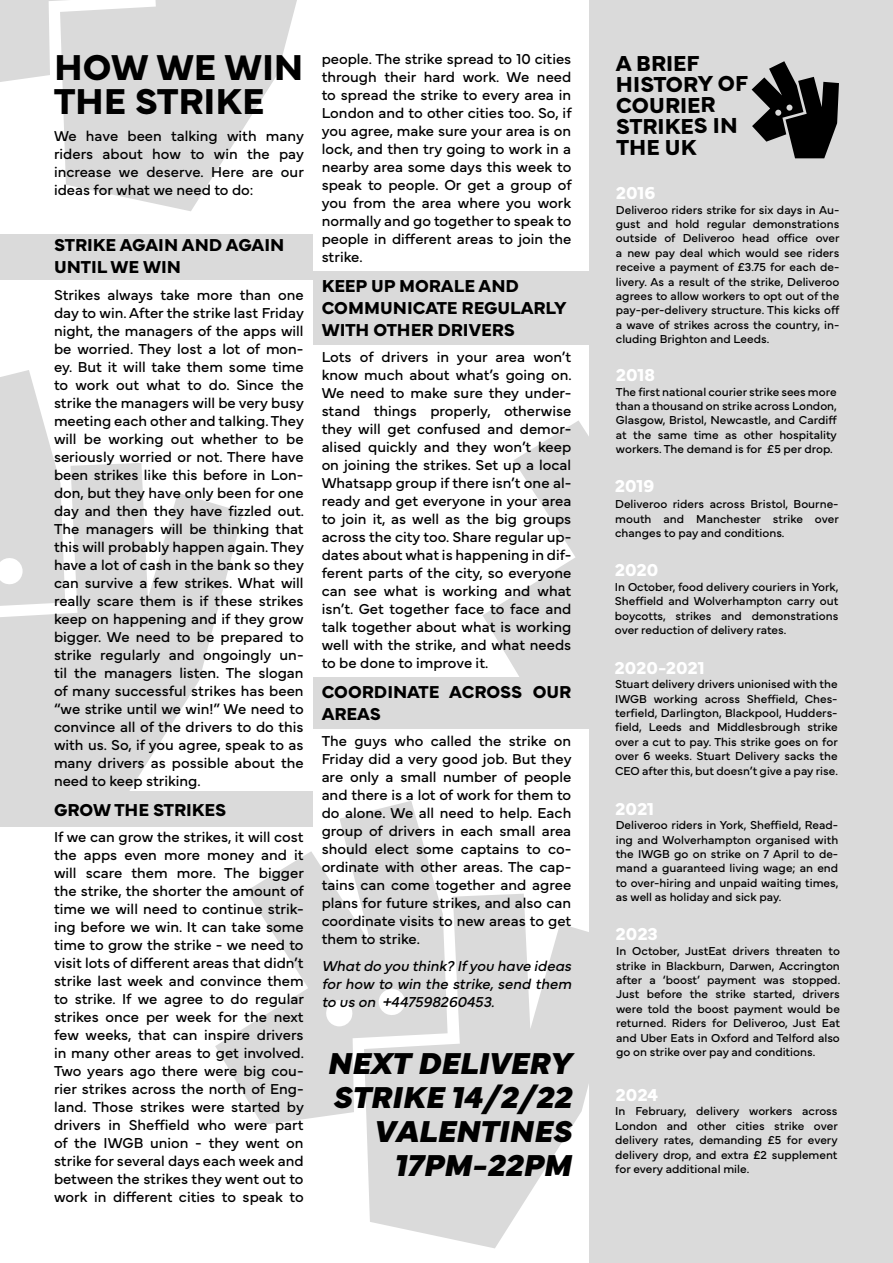
<style>
.page{position:relative;width:893px;height:1263px;background:#fff}
.page>*{position:absolute;margin:0;border:0;box-sizing:border-box;transform-origin:0 0}
.t1{font:700 37.5px/34.5px "Mundial";color:#000}
.t2{font:italic 900 31.5px/34px "Mundial";color:#000;text-align:right}
.t3{font:700 22.5px/21px "Mundial";color:#000}
.t4{font:700 18px/21.6px "Mundial";color:#000}
.t5{font:700 18px "Mundial";color:#fff}
.t6{font:15px/18px "Mundial";color:#000;text-align:justify}
.t7{font:italic 15px/18px "Mundial";color:#000;text-align:justify}
.t8{font:12px/14.4px "Mundial";color:#000;text-align:justify}
</style>
<div class="page">
<svg style="left:0;top:370px;width:55px;height:93px"></svg>
<svg style="left:0;top:463px;width:243px;height:329px;fill:#dadada"></svg>
<svg style="left:482px;top:420px;width:107px;height:257px;fill:#dadada"></svg>
<svg style="left:215px;top:801px;width:222px;height:324px;fill:#dadada"></svg>
<svg style="left:364px;top:894px;width:225px;height:354px;fill:#dadada"></svg>
<svg style="left:0;top:0;width:60px;height:82px"></svg>
<svg style="left:60px;top:0;width:237px;height:211px;fill:#dadada"></svg>
<div style="left:589px;top:0;width:304px;height:1263px;background:#dadada"></div>
<div style="left:0;top:234px;width:313px;height:46px;background:#dadada"></div>
<div style="left:0;top:792px;width:313px;height:35px;background:#dadada"></div>
<div style="left:313px;top:271px;width:279px;height:74px;background:#dadada"></div>
<div style="left:313px;top:677px;width:279px;height:52px;background:#dadada"></div>
<svg style="left:752px;top:61px;width:87px;height:97px"></svg>
<h1 class="t1" style="left:54px;top:46px;width:251px">HOW WE WIN<br>THE STRIKE</h1>
<p class="t6" style="left:54px;top:125px;width:251px">We have been talking with many riders about how to win the pay increase we deserve. Here are our ideas for what we need to do:</p>
<p class="t4" style="left:54px;top:233px;width:232px">STRIKE AGAIN AND AGAIN<br>UNTIL WE WIN</p>
<p class="t6" style="left:54px;top:284px;width:252px">Strikes always take more than one day to win. After the strike last Friday night, the managers of the apps will be worried. They lost a lot of mon&shy;ey. But it will take them some time to work out what to do. Since the strike the managers will be very busy meeting each other and talking. They will be working out whether to be seriously worried or not. There have been strikes like this before in Lon&shy;don, but they have only been for one day and then they have fizzled out.<br>The managers will be thinking that this will probably happen again. They have a lot of cash in the bank so they can survive a few strikes. What will really scare them is if these strikes keep on happening and if they grow bigger. We need to be prepared to strike regularly and ongoingly un&shy;til the managers listen. The slogan of many successful strikes has been “we strike until we win!” We need to convince all of the drivers to do this with us. So, if you agree, speak to as many drivers as possible about the need to keep striking.</p>
<p class="t4" style="left:54px;top:797px;width:174px">GROW THE STRIKES</p>
<p class="t6" style="left:54px;top:827px;width:252px">If we can grow the strikes, it will cost the apps even more money and it will scare them more. The bigger the strike, the shorter the amount of time we will need to continue strik&shy;ing before we win. It can take some time to grow the strike - we need to visit lots of different areas that didn’t strike last week and convince them to strike. If we agree to do regular strikes once per week for the next few weeks, that can inspire drivers in many other areas to get involved.<br>Two years ago there were big cou&shy;rier strikes across the north of Eng&shy;land. Those strikes were started by drivers in Sheffield who were part of the IWGB union - they went on strike for several days each week and between the strikes they went out to work in different cities to speak to</p>
<p class="t6" style="left:322px;top:49px;width:251px">people. The strike spread to 10 cities through their hard work. We need to spread the strike to every area in London and to other cities too. So, if you agree, make sure your area is on lock, and then try going to work in a nearby area some days this week to speak to people. Or get a group of you from the area where you work normally and go together to speak to people in different areas to join the strike.</p>
<p class="t4" style="left:322px;top:274px;width:246px">KEEP UP MORALE AND<br>COMMUNICATE REGULARLY<br>WITH OTHER DRIVERS</p>
<p class="t6" style="left:322px;top:347px;width:252px">Lots of drivers in your area won’t know much about what’s going on.<br>We need to make sure they under&shy;stand things properly, otherwise they will get confused and demor&shy;alised quickly and they won’t keep on joining the strikes. Set up a local Whatsapp group if there isn’t one al&shy;ready and get everyone in your area to join it, as well as the big groups across the city too. Share regular up&shy;dates about what is happening in dif&shy;ferent parts of the city, so everyone can see what is working and what isn’t. Get together face to face and talk together about what is working well with the strike, and what needs to be done to improve it.</p>
<p class="t4" style="left:322px;top:680px;width:251px">COORDINATE ACROSS OUR<br>AREAS</p>
<p class="t6" style="left:322px;top:731px;width:251px">The guys who called the strike on Friday did a very good job. But they are only a small number of people and there is a lot of work for them to do alone. We all need to help. Each group of drivers in each small area should elect some captains to co&shy;ordinate with other areas. The cap&shy;tains can come together and agree plans for future strikes, and also can coordinate visits to new areas to get them to strike.</p>
<p class="t7" style="left:322px;top:955px;width:251px">What do you think? If you have ideas for how to win the strike, send them to us on +447598260453.</p>
<h2 class="t2" style="left:327px;top:1043px;width:246px">NEXT DELIVERY<br>STRIKE 14/2/22<br>VALENTINES<br>17PM-22PM</h2>
<h3 class="t3" style="left:615px;top:51px;width:134px;rotate:-1deg">A BRIEF<br>HISTORY OF<br>COURIER<br>STRIKES IN<br>THE UK</h3>
<p class="t5" style="left:616px;top:179px;width:41px">2016</p>
<p class="t8" style="left:616px;top:201px;width:225px">Deliveroo riders strike for six days in Au&shy;gust and hold regular demonstrations outside of Deliveroo head office over a new pay deal which would see riders receive a payment of £3.75 for each de&shy;livery. As a result of the strike, Deliveroo agrees to allow workers to opt out of the pay-per-delivery structure. This kicks off a wave of strikes across the country, in&shy;cluding Brighton and Leeds.</p>
<p class="t5" style="left:616px;top:361px;width:41px">2018</p>
<p class="t8" style="left:616px;top:383px;width:223px">The first national courier strike sees more than a thousand on strike across London, Glasgow, Bristol, Newcastle, and Cardiff at the same time as other hospitality workers. The demand is for £5 per drop.</p>
<p class="t5" style="left:615px;top:472px;width:41px">2019</p>
<p class="t8" style="left:615px;top:496px;width:225px">Deliveroo riders across Bristol, Bourne&shy;mouth and Manchester strike over changes to pay and conditions.</p>
<p class="t5" style="left:615px;top:556px;width:45px">2020</p>
<p class="t8" style="left:615px;top:578px;width:225px">In October, food delivery couriers in York, Sheffield and Wolverhampton carry out boycotts, strikes and demonstrations over reduction of delivery rates.</p>
<p class="t5" style="left:615px;top:654px;width:92px">2020-2021</p>
<p class="t8" style="left:615px;top:676px;width:224px">Stuart delivery drivers unionised with the IWGB working across Sheffield, Ches&shy;terfield, Darlington, Blackpool, Hudders&shy;field, Leeds and Middlesbrough strike over a cut to pay. This strike goes on for over 6 weeks. Stuart Delivery sacks the CEO after this, but doesn’t give a pay rise.</p>
<p class="t5" style="left:615px;top:795px;width:40px">2021</p>
<p class="t8" style="left:616px;top:817px;width:224px">Deliveroo riders in York, Sheffield, Read&shy;ing and Wolverhampton organised with the IWGB go on strike on 7 April to de&shy;mand a guaranteed living wage; an end to over-hiring and unpaid waiting times, as well as holiday and sick pay.</p>
<p class="t5" style="left:616px;top:920px;width:44px">2023</p>
<p class="t8" style="left:616px;top:943px;width:226px">In October, JustEat drivers threaten to strike in Blackburn, Darwen, Accrington after a ‘boost’ payment was stopped.<br>Just before the strike started, drivers were told the boost payment would be returned. Riders for Deliveroo, Just Eat and Uber Eats in Oxford and Telford also go on strike over pay and conditions.</p>
<p class="t5" style="left:616px;top:1080px;width:44px">2024</p>
<p class="t8" style="left:615px;top:1103px;width:224px">In February, delivery workers across London and other cities strike over delivery rates, demanding £5 for every delivery drop, and extra £2 supplement for every additional mile.</p>
</div>
